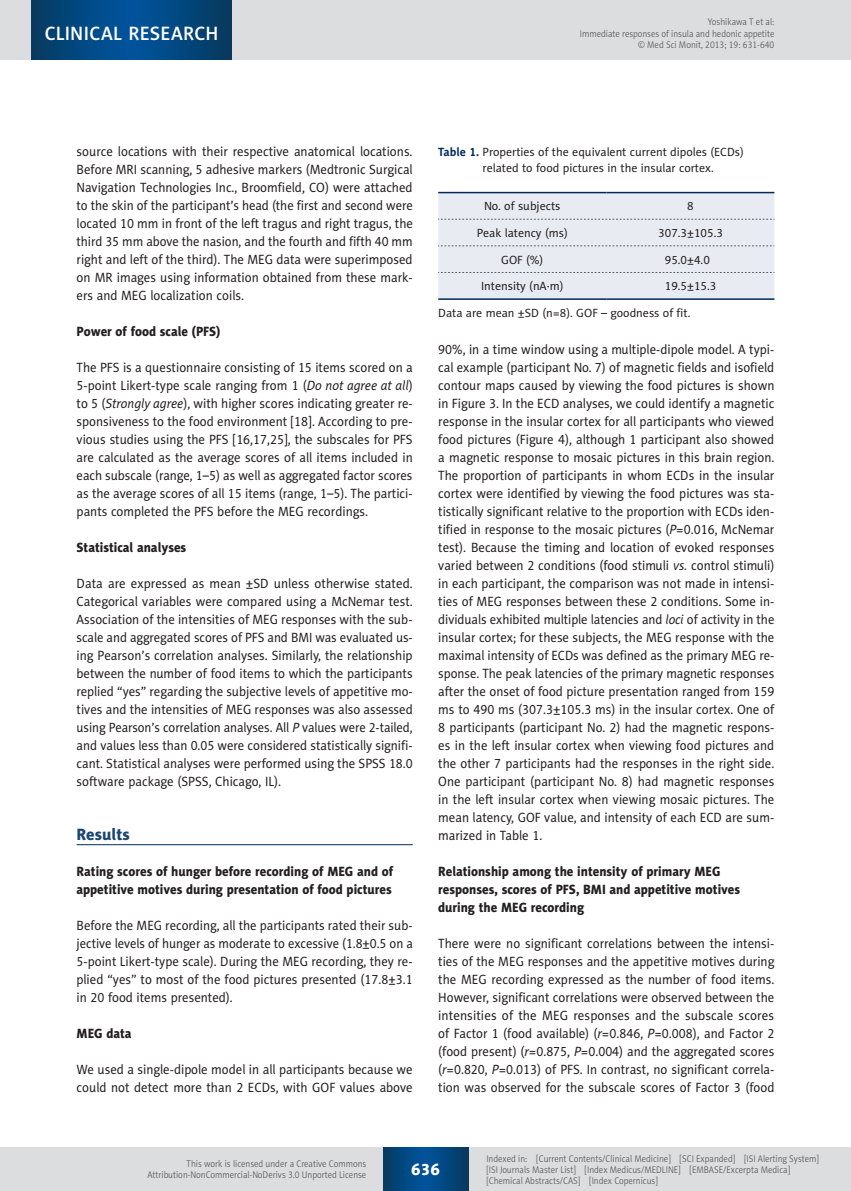
<style>
.page{position:relative;width:851px;height:1191px;background:#fff}
.page>*{position:absolute;margin:0;border:0;box-sizing:border-box;transform-origin:0 0}
.t1{font:19.5px "Naomi Sans EFN Medium";letter-spacing:.015em;color:#fff}
.MSM_Headline_1{font:16.5px "Naomi Sans EFN Heavy";color:#1a4574}
.t2{font:16.5px "Naomi Sans EFN Heavy";color:#fff}
.MSM_Body{font:13.5px/18px "Naomi Sans EFN";color:#231f20;text-align:justify;scale:.95 1}
.MSM_Body-2{font:13.5px/18px "Naomi Sans EFN";color:#231f20;text-align:justify;scale:.96 1}
.MSM_Headline_2{font:13.5px/18px "Naomi Sans EFN Heavy";color:#231f20;scale:.95 1}
.MSM_Tabela_tytul{font:12px/15.8px "Naomi Sans EFN";color:#231f20}
.MSM_Tabela_zawartosc{font:12px "Naomi Sans EFN";color:#231f20}
.MSM_Table_podpis_dol{font:12px "Naomi Sans EFN";color:#231f20}
.t3{font:9.75px/11.2px "Naomi Sans EFN Light";color:#57585a;text-align:right;scale:.9 1}
.s1{font-style:italic}
.s2{font-weight:700;color:#00295c}
</style>
<div class="page">
<hr style="left:77px;top:844px;width:335px;height:1px;background:#00295c">
<hr style="left:438px;top:298px;width:168px;height:2px;background:#00295c">
<hr style="left:606px;top:298px;width:168px;height:2px;background:#00295c">
<hr style="left:438px;top:192px;width:168px;height:1px;background:#00295c">
<hr style="left:606px;top:192px;width:168px;height:1px;background:#00295c">
<div style="left:438px;top:193px;width:336px;height:106px;background:#e8ebf2"></div>
<div style="left:0;top:1148px;width:850px;height:43px;background:#dcdddf"></div>
<svg style="left:383px;top:1148px;width:85px;height:42px;background:#02477e"></svg>
<div style="left:0;top:0;width:850px;height:60px;background:#dcdddf"></div>
<hr style="left:850px;top:0;width:1px;height:60px;background:#dcdddf">
<svg style="left:32px;top:0;width:200px;height:60px;background:#02477e"></svg>
<h1 class="t1" style="left:45px;top:22px;width:175px">CLINICAL RESEARCH</h1>
<p class="t3" style="left:580px;top:16px;width:217px">Yoshikawa T et al:<br>Immediate responses of insula and hedonic appetite © Med Sci Monit, 2013; 19: 631-640</p>
<p class="MSM_Body" style="left:77px;top:142px;width:355px">source locations with their respective anatomical locations.<br>Before MRI scanning, 5 adhesive markers (Medtronic Surgical Navigation Technologies Inc., Broomfield, CO) were attached to the skin of the participant’s head (the first and second were located 10 mm in front of the left tragus and right tragus, the third 35 mm above the nasion, and the fourth and fifth 40 mm right and left of the third). The MEG data were superimposed on MR images using information obtained from these mark&shy;ers and MEG localization coils.</p>
<p class="MSM_Headline_2" style="left:77px;top:322px;width:153px">Power of food scale (PFS)</p>
<p class="MSM_Body" style="left:77px;top:358px;width:355px">The PFS is a questionnaire consisting of 15 items scored on a 5-point Likert-type scale ranging from 1 (<span class="s1">Do not agree at all</span>) to 5 (<span class="s1">Strongly agree</span>), with higher scores indicating greater re&shy;sponsiveness to the food environment [18]. According to pre&shy;vious studies using the PFS [16,17,25], the subscales for PFS are calculated as the average scores of all items included in each subscale (range, 1–5) as well as aggregated factor scores as the average scores of all 15 items (range, 1–5). The partici&shy;pants completed the PFS before the MEG recordings.</p>
<p class="MSM_Headline_2" style="left:77px;top:538px;width:117px">Statistical analyses</p>
<p class="MSM_Body-2" style="left:77px;top:574px;width:352px">Data are expressed as mean ±SD unless otherwise stated.<br>Categorical variables were compared using a McNemar test.<br>Association of the intensities of MEG responses with the sub&shy;scale and aggregated scores of PFS and BMI was evaluated us&shy;ing Pearson’s correlation analyses. Similarly, the relationship between the number of food items to which the participants replied “yes” regarding the subjective levels of appetitive mo&shy;tives and the intensities of MEG responses was also assessed using Pearson’s correlation analyses. All <span class="s1">P</span> values were 2-tailed, and values less than 0.05 were considered statistically signifi&shy;cant. Statistical analyses were performed using the SPSS 18.0 software package (SPSS, Chicago, IL).</p>
<p class="MSM_Headline_1" style="left:77px;top:824px;width:55px">Results</p>
<p class="MSM_Headline_2" style="left:77px;top:862px;width:335px">Rating scores of hunger before recording of MEG and of appetitive motives during presentation of food pictures</p>
<p class="MSM_Body" style="left:77px;top:916px;width:355px">Before the MEG recording, all the participants rated their sub&shy;jective levels of hunger as moderate to excessive (1.8±0.5 on a 5-point Likert-type scale). During the MEG recording, they re&shy;plied “yes” to most of the food pictures presented (17.8±3.1 in 20 food items presented).</p>
<p class="MSM_Headline_2" style="left:77px;top:1024px;width:59px">MEG data</p>
<p class="MSM_Body" style="left:77px;top:1060px;width:355px">We used a single-dipole model in all participants because we could not detect more than 2 ECDs, with GOF values above</p>
<p class="MSM_Tabela_tytul" style="left:482px;top:144px;width:263px;text-indent:-44px"><span class="s2">Table 1.</span> Properties of the equivalent current dipoles (ECDs) related to food pictures in the insular cortex.</p>
<p class="MSM_Tabela_zawartosc" style="left:484px;top:199px;width:78px">No. of subjects</p>
<p class="MSM_Tabela_zawartosc" style="left:687px;top:199px;width:8px">8</p>
<p class="MSM_Tabela_zawartosc" style="left:476px;top:226px;width:92px">Peak latency (ms)</p>
<p class="MSM_Tabela_zawartosc" style="left:658px;top:226px;width:66px">307.3±105.3</p>
<p class="MSM_Tabela_zawartosc" style="left:501px;top:252px;width:44px">GOF (%)</p>
<p class="MSM_Tabela_zawartosc" style="left:664px;top:252px;width:46px">95.0±4.0</p>
<p class="MSM_Tabela_zawartosc" style="left:481px;top:279px;width:84px">Intensity (nA·m)</p>
<p class="MSM_Tabela_zawartosc" style="left:664px;top:279px;width:53px">19.5±15.3</p>
<p class="MSM_Table_podpis_dol" style="left:438px;top:306px;width:254px">Data are mean ±SD (n=8). GOF – goodness of fit.</p>
<p class="MSM_Body" style="left:438px;top:340px;width:355px">90%, in a time window using a multiple-dipole model. A typi&shy;cal example (participant No. 7) of magnetic fields and isofield contour maps caused by viewing the food pictures is shown in Figure 3. In the ECD analyses, we could identify a magnetic response in the insular cortex for all participants who viewed food pictures (Figure 4), although 1 participant also showed a magnetic response to mosaic pictures in this brain region.<br>The proportion of participants in whom ECDs in the insular cortex were identified by viewing the food pictures was sta&shy;tistically significant relative to the proportion with ECDs iden&shy;tified in response to the mosaic pictures (<span class="s1">P</span>=0.016, McNemar test). Because the timing and location of evoked responses varied between 2 conditions (food stimuli <span class="s1">vs.</span> control stimuli) in each participant, the comparison was not made in intensi&shy;ties of MEG responses between these 2 conditions. Some in&shy;dividuals exhibited multiple latencies and <span class="s1">loci</span> of activity in the insular cortex; for these subjects, the MEG response with the maximal intensity of ECDs was defined as the primary MEG re&shy;sponse. The peak latencies of the primary magnetic responses after the onset of food picture presentation ranged from 159 ms to 490 ms (307.3±105.3 ms) in the insular cortex. One of 8 participants (participant No. 2) had the magnetic respons&shy;es in the left insular cortex when viewing food pictures and the other 7 participants had the responses in the right side.<br>One participant (participant No. 8) had magnetic responses in the left insular cortex when viewing mosaic pictures. The mean latency, GOF value, and intensity of each ECD are sum&shy;marized in Table 1.</p>
<p class="MSM_Headline_2" style="left:438px;top:862px;width:319px">Relationship among the intensity of primary MEG responses, scores of PFS, BMI and appetitive motives during the MEG recording</p>
<p class="MSM_Body" style="left:438px;top:934px;width:355px">There were no significant correlations between the intensi&shy;ties of the MEG responses and the appetitive motives during the MEG recording expressed as the number of food items.<br>However, significant correlations were observed between the intensities of the MEG responses and the subscale scores of Factor 1 (food available) (<span class="s1">r</span>=0.846, <span class="s1">P</span>=0.008), and Factor 2 (food present) (<span class="s1">r</span>=0.875, <span class="s1">P</span>=0.004) and the aggregated scores (<span class="s1">r</span>=0.820, <span class="s1">P</span>=0.013) of PFS. In contrast, no significant correla&shy;tion was observed for the subscale scores of Factor 3 (food</p>
<p class="t3" style="left:147px;top:1158px;width:245px">This work is licensed under a Creative Commons<br>Attribution-NonCommercial-NoDerivs 3.0 Unported License</p>
<p class="t2" style="left:411px;top:1159px;width:30px">636</p>
<p class="t3" style="left:486px;top:1152px;width:371px;text-align:left">Indexed in: [Current Contents/Clinical Medicine] [SCI Expanded] [ISI Alerting System] [ISI Journals Master List] [Index Medicus/MEDLINE] [EMBASE/Excerpta Medica] [Chemical Abstracts/CAS] [Index Copernicus]</p>
</div>
